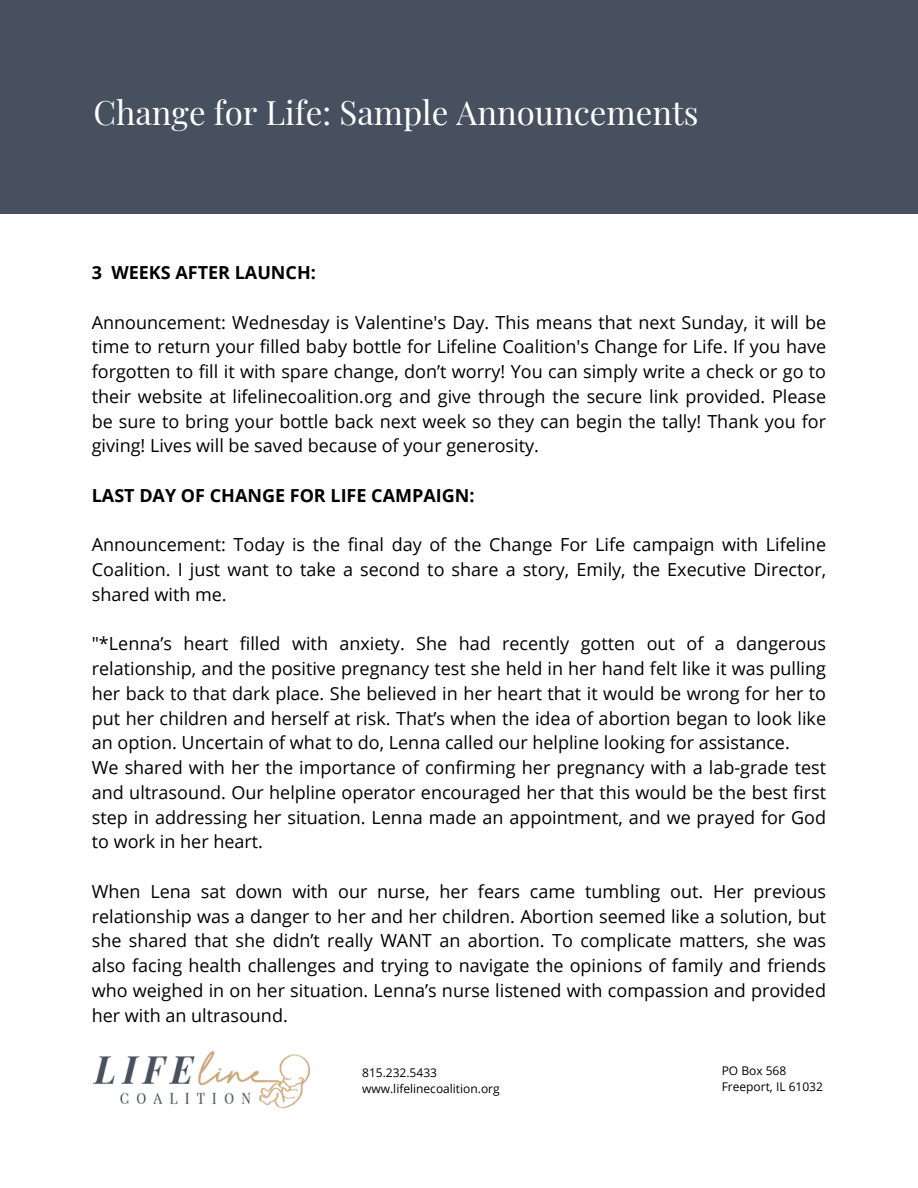
<style>
.page{position:relative;width:918px;height:1188px;background:#fff}
.page>*{position:absolute;margin:0;border:0;box-sizing:border-box;transform-origin:0 0}
.t1{font:33px "Playfair Display";color:#fff}
.t2{font:18px/24.8px "Open Sans";color:#000;text-align:justify}
.t3{font:700 18px "Open Sans";color:#000}
.t4{font:12px "Open Sans";color:#000}
</style>
<div class="page">
<img style="left:93px;top:1050px;width:216px;height:59px">
<div style="left:0;top:0;width:918px;height:214px;background:#47505e"></div>
<p class="t1" style="left:93px;top:89px;width:607px">Change for Life: Sample Announcements</p>
<p class="t3" style="left:92px;top:260px;width:226px">3 WEEKS AFTER LAUNCH:</p>
<p class="t2" style="left:92px;top:309px;width:736px">Announcement: Wednesday is Valentine's Day. This means that next Sunday, it will be time to return your filled baby bottle for Lifeline Coalition's Change for Life. If you have forgotten to fill it with spare change, don’t worry! You can simply write a check or go to their website at lifelinecoalition.org and give through the secure link provided. Please be sure to bring your bottle back next week so they can begin the tally! Thank you for giving! Lives will be saved because of your generosity.</p>
<p class="t3" style="left:92px;top:483px;width:384px">LAST DAY OF CHANGE FOR LIFE CAMPAIGN:</p>
<p class="t2" style="left:92px;top:532px;width:736px">Announcement: Today is the final day of the Change For Life campaign with Lifeline Coalition. I just want to take a second to share a story, Emily, the Executive Director, shared with me.</p>
<p class="t2" style="left:92px;top:631px;width:736px">"*Lenna’s heart filled with anxiety. She had recently gotten out of a dangerous relationship, and the positive pregnancy test she held in her hand felt like it was pulling her back to that dark place. She believed in her heart that it would be wrong for her to put her children and herself at risk. That’s when the idea of abortion began to look like an option. Uncertain of what to do, Lenna called our helpline looking for assistance.</p>
<p class="t2" style="left:92px;top:755px;width:736px">We shared with her the importance of confirming her pregnancy with a lab-grade test and ultrasound. Our helpline operator encouraged her that this would be the best first step in addressing her situation. Lenna made an appointment, and we prayed for God to work in her heart.</p>
<p class="t2" style="left:92px;top:878px;width:736px">When Lena sat down with our nurse, her fears came tumbling out. Her previous relationship was a danger to her and her children. Abortion seemed like a solution, but she shared that she didn’t really WANT an abortion. To complicate matters, she was also facing health challenges and trying to navigate the opinions of family and friends who weighed in on her situation. Lenna’s nurse listened with compassion and provided her with an ultrasound.</p>
<p class="t4" style="left:362px;top:1065px;width:76px">815.232.5433</p>
<p class="t4" style="left:362px;top:1081px;width:139px">www.lifelinecoalition.org</p>
<p class="t4" style="left:722px;top:1062px;width:66px">PO Box 568</p>
<p class="t4" style="left:722px;top:1078px;width:103px">Freeport, IL 61032</p>
</div>
